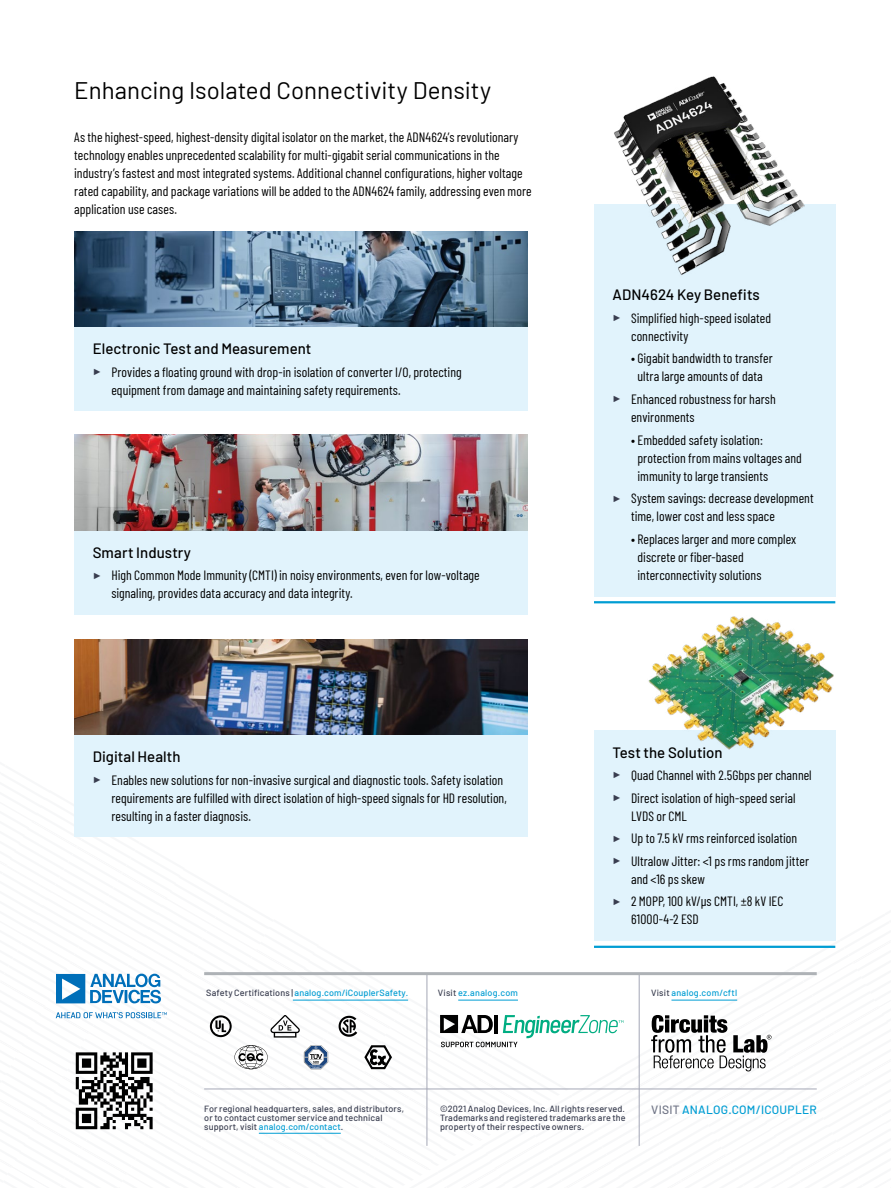
<style>
.page{position:relative;width:891px;height:1188px;background:#fff}
.page>*{position:absolute;margin:0;border:0;box-sizing:border-box;transform-origin:0 0}
.t1{font:24px "Barlow";color:#000}
.t2{font:500 15px "Barlow";color:#000}
.t3{font:13.5px/18px "Barlow Condensed";letter-spacing:.005em;color:#000}
.t4{font:500 12px "Barlow";letter-spacing:.025em;color:#009dd3}
.t5{font:500 9px/9px "Barlow";letter-spacing:.015em;color:#393d4f}
.t6{font:500 9px "Barlow";letter-spacing:.02em;color:#009dd3}
.s1{font-family:"Arial";font-size:9px;color:#393d4f}
.s2{color:#393d4f}
.s3{color:#009dd3}
.s4{color:#717687}
</style>
<div class="page">
<svg style="left:55px;top:973px;width:517px;height:173px"></svg>
<img style="left:74px;top:231px;width:454px;height:96px">
<div style="left:594px;top:204px;width:241px;height:392px;background:#e1f3fc"></div>
<hr style="left:594px;top:601px;width:241px;height:2px;background:#009dd3">
<img style="left:74px;top:435px;width:454px;height:96px">
<img style="left:74px;top:639px;width:454px;height:96px">
<div style="left:74px;top:327px;width:454px;height:84px;background:#e1f3fc"></div>
<div style="left:74px;top:531px;width:454px;height:84px;background:#e1f3fc"></div>
<div style="left:74px;top:735px;width:454px;height:102px;background:#e1f3fc"></div>
<img style="left:614px;top:76px;width:191px;height:199px">
<div style="left:594px;top:731px;width:241px;height:210px;background:#e1f3fc"></div>
<hr style="left:594px;top:946px;width:241px;height:2px;background:#009dd3">
<img style="left:648px;top:616px;width:187px;height:134px">
<svg style="left:76px;top:1052px;width:77px;height:77px"></svg>
<svg style="left:56px;top:1012px;width:111px;height:6px"></svg>
<svg style="left:56px;top:974px;width:105px;height:30px"></svg>
<hr style="left:259px;top:1133px;width:82px;height:1px;background:#009dd3">
<hr style="left:427px;top:974px;width:1px;height:172px;background:#a4a7b6">
<hr style="left:639px;top:974px;width:1px;height:172px;background:#a4a7b6">
<hr style="left:204px;top:1089px;width:613px;height:1px;background:#a4a7b6">
<svg style="left:234px;top:1045px;width:34px;height:24px"></svg>
<svg style="left:210px;top:1015px;width:22px;height:22px"></svg>
<svg style="left:270px;top:1015px;width:30px;height:23px"></svg>
<svg style="left:339px;top:1016px;width:18px;height:21px"></svg>
<svg style="left:363px;top:1044px;width:30px;height:27px"></svg>
<svg style="left:304px;top:1045px;width:24px;height:24px"></svg>
<hr style="left:293px;top:1000px;width:115px;height:1px;background:#009dd3">
<hr style="left:458px;top:1000px;width:60px;height:1px;background:#009dd3">
<hr style="left:671px;top:1000px;width:66px;height:1px;background:#009dd3">
<svg style="left:651px;top:1015px;width:121px;height:56px"></svg>
<svg style="left:440px;top:1015px;width:183px;height:32px"></svg>
<hr style="left:204px;top:972px;width:613px;height:3px;background:#aeb2b6">
<h1 class="t1" style="left:74px;top:73px;width:419px">Enhancing Isolated Connectivity Density</h1>
<p class="t3" style="left:74px;top:127px;width:459px">As the highest-speed, highest-density digital isolator on the market, the ADN4624’s revolutionary technology enables unprecedented scalability for multi-gigabit serial communications in the industry’s fastest and most integrated systems. Additional channel configurations, higher voltage rated capability, and package variations will be added to the ADN4624 family, addressing even more application use cases.</p>
<p class="t2" style="left:93px;top:338px;width:220px">Electronic Test and Measurement</p>
<p class="t3" style="left:111px;top:362px;width:352px;text-indent:-19px"><span class="s1">►</span> Provides a floating ground with drop-in isolation of converter I/O, protecting equipment from damage and maintaining safety requirements.</p>
<p class="t2" style="left:93px;top:542px;width:100px">Smart Industry</p>
<p class="t3" style="left:111px;top:566px;width:370px;text-indent:-19px"><span class="s1">►</span> High Common Mode Immunity (CMTI) in noisy environments, even for low-voltage signaling, provides data accuracy and data integrity.</p>
<p class="t2" style="left:93px;top:746px;width:89px">Digital Health</p>
<p class="t3" style="left:111px;top:770px;width:397px;text-indent:-19px"><span class="s1">►</span> Enables new solutions for non-invasive surgical and diagnostic tools. Safety isolation requirements are fulfilled with direct isolation of high-speed signals for HD resolution, resulting in a faster diagnosis.</p>
<p class="t2" style="left:613px;top:284px;width:149px">ADN4624 Key Benefits</p>
<p class="t3" style="left:631px;top:308px;width:142px;text-indent:-19px"><span class="s1">►</span> Simplified high-speed isolated connectivity</p>
<p class="t3" style="left:631px;top:349px;width:143px;text-align:center">• Gigabit bandwidth to transfer ultra large amounts of data</p>
<p class="t3" style="left:631px;top:389px;width:146px;text-indent:-19px"><span class="s1">►</span> Enhanced robustness for harsh environments</p>
<p class="t3" style="left:638px;top:430px;width:166px;text-indent:-6px">• Embedded safety isolation: protection from mains voltages and immunity to large transients</p>
<p class="t3" style="left:631px;top:488px;width:184px;text-indent:-19px"><span class="s1">►</span> System savings: decrease development time, lower cost and less space</p>
<p class="t3" style="left:638px;top:529px;width:160px;text-indent:-6px">• Replaces larger and more complex discrete or fiber-based interconnectivity solutions</p>
<p class="t2" style="left:613px;top:741px;width:112px">Test the Solution</p>
<p class="t3" style="left:613px;top:763px;width:201px;line-height:22.5px"><span class="s1">►</span> Quad Channel with 2.5Gbps per channel <span class="s1">►</span> Direct isolation of high-speed serial</p>
<p class="t3" style="left:613px;top:803px;width:198px;line-height:22.5px;text-indent:19px">LVDS or CML<br><span class="s1">►</span> Up to 7.5 kV rms reinforced isolation <span class="s1">►</span> Ultralow Jitter: &lt;1 ps rms random jitter</p>
<p class="t3" style="left:613px;top:867px;width:172px;line-height:22.5px;text-indent:19px">and &lt;16 ps skew<br><span class="s1">►</span> 2 MOPP, 100 kV/μs CMTI, ±8 kV IEC</p>
<p class="t3" style="left:631px;top:909px;width:69px">61000-4-2 ESD</p>
<p class="t6" style="left:206px;top:987px;width:203px"><span class="s2">Safety Certifications |</span> analog.com/iCouplerSafety.</p>
<p class="t6" style="left:438px;top:987px;width:82px"><span class="s2">Visit</span> ez.analog.com</p>
<p class="t6" style="left:651px;top:987px;width:88px"><span class="s2">Visit</span> analog.com/cftl</p>
<p class="t5" style="left:204px;top:1103px;width:201px">For regional headquarters, sales, and distributors, or to contact customer service and technical support, visit <span class="s3">analog.com/contact</span>.</p>
<p class="t5" style="left:440px;top:1103px;width:187px;text-align:justify">©2021 Analog Devices, Inc. All rights reserved.<br>Trademarks and registered trademarks are the property of their respective owners.</p>
<p class="t4" style="left:651px;top:1101px;width:167px"><span class="s4">VISIT</span> ANALOG.COM/ICOUPLER</p>
</div>
